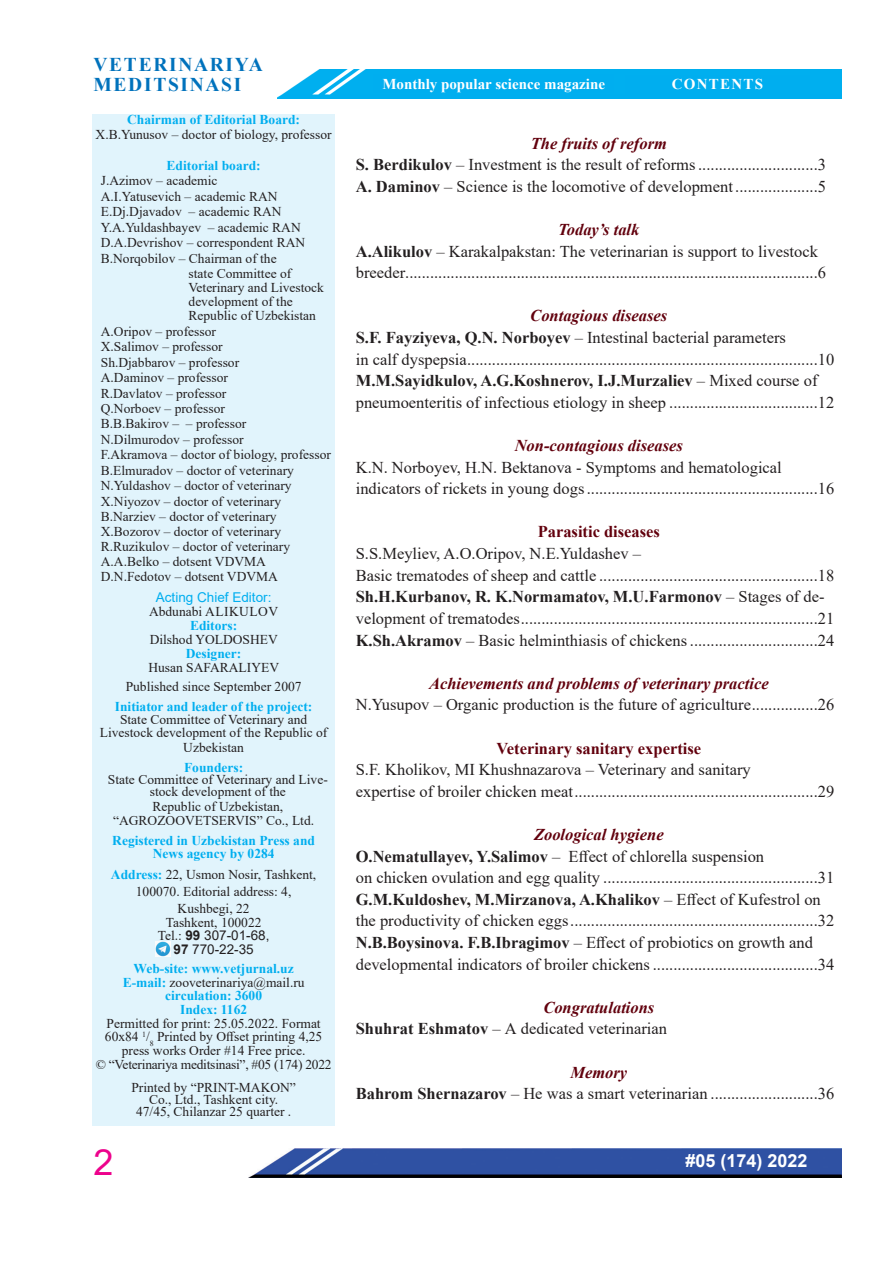
<style>
.page{position:relative;width:893px;height:1263px;background:#fff}
.page>*{position:absolute;margin:0;border:0;box-sizing:border-box;transform-origin:0 0}
.t1{font:36px "Arial";color:#ed028c}
.t2{font:700 19.5px/19.5px "Times New Roman";letter-spacing:.085em;color:#0072bc}
.t3{font:700 18px "Arial";color:#fff}
.t4{font:16.5px/21.6px "Times New Roman";color:#231f20}
.t5{font:italic 700 16.5px "Times New Roman";color:#62000d}
.t6{font:700 16.5px "Times New Roman";color:#62000d}
.t7{font:700 15px "Times New Roman";color:#fff}
.t8{font:700 15px "Times New Roman";letter-spacing:.085em;color:#fff}
.t9{font:13.5px/15.3px "Times New Roman";color:#231f20;text-align:center}
.t10{font:700 13.5px/13.6px "Times New Roman";color:#00aeef;text-align:center}
.t11{font:13.5px/13.6px "Arial";color:#231f20;text-align:center}
.t12{font:13.5px "Arial";color:#00aeef}
.s1{font-weight:700;color:#00aeef}
.s2{font-family:"Times New Roman"}
.s3{font-weight:700}
.s4{font-weight:400;color:#231f20}
.s5{font-weight:700;font-style:italic;color:#62000d}
</style>
<div class="page">
<img style="left:249px;top:1148px;width:593px;height:30px">
<img style="left:277px;top:69px;width:565px;height:29px">
<div style="left:373px;top:75px;width:241px;height:18px;background:#00aeef"></div>
<div style="left:625px;top:75px;width:185px;height:19px;background:#00aeef"></div>
<div style="left:92px;top:114px;width:243px;height:1012px;background:#e1f4fc"></div>
<img style="left:155px;top:942px;width:15px;height:14px">
<p class="t2" style="left:94px;top:54px;width:171px">VETERINARIYA<br>MEDITSINASI</p>
<p class="t10" style="left:127px;top:112px;width:174px">Chairman of Editorial Board:</p>
<p class="t9" style="left:96px;top:126px;width:238px">X.B.Yunusov – doctor of biology, professor</p>
<p class="t10" style="left:167px;top:158px;width:96px">Editorial board:</p>
<p class="t9" style="left:101px;top:173px;width:118px">J.Azimov – academic</p>
<p class="t9" style="left:101px;top:188px;width:178px">A.I.Yatusevich – academic RAN</p>
<p class="t9" style="left:101px;top:204px;width:182px">E.Dj.Djavadov – academic RAN</p>
<p class="t9" style="left:101px;top:219px;width:201px">Y.A.Yuldashbayev – academic RAN</p>
<p class="t9" style="left:101px;top:235px;width:206px">D.A.Devrishov – correspondent RAN</p>
<p class="t9" style="left:101px;top:250px;width:177px">B.Norqobilov – Chairman of the</p>
<p class="t9" style="left:189px;top:265px;width:104px">state Committee of</p>
<p class="t9" style="left:188px;top:280px;width:137px;line-height:14.1px;text-align:left">Veterinary and Livestock development of the<br>Republic of Uzbekistan</p>
<p class="t9" style="left:101px;top:323px;width:232px;text-align:left">A.Oripov – professor<br>X.Salimov – professor<br>Sh.Djabbarov – professor<br>A.Daminov – professor<br>R.Davlatov – professor<br>Q.Norboev – professor<br>B.B.Bakirov – – professor<br>N.Dilmurodov – professor<br>F.Akramova – doctor of biology, professor<br>B.Elmuradov – doctor of veterinary<br>N.Yuldashov – doctor of veterinary<br>X.Niyozov – doctor of veterinary<br>B.Narziev – doctor of veterinary<br>X.Bozorov – doctor of veterinary<br>R.Ruzikulov – doctor of veterinary<br>A.A.Belko – dotsent VDVMA<br>D.N.Fedotov – dotsent VDVMA</p>
<p class="t12" style="left:156px;top:588px;width:117px">Acting Chief Editor:</p>
<p class="t9" style="left:149px;top:603px;width:131px">Abdunabi ALIKULOV</p>
<p class="t10" style="left:190px;top:618px;width:49px">Editors:</p>
<p class="t9" style="left:150px;top:631px;width:130px">Dilshod YOLDOSHEV</p>
<p class="t10" style="left:186px;top:646px;width:57px">Designer:</p>
<p class="t9" style="left:126px;top:658px;width:177px;line-height:18.9px">Husan SAFARALIYEV<br>Published since September 2007</p>
<p class="t10" style="left:115px;top:699px;width:199px">Initiator and leader of the project:</p>
<p class="t9" style="left:100px;top:713px;width:229px;line-height:12.8px">State Committee of Veterinary and<br>Livestock development of the Republic of</p>
<p class="t9" style="left:183px;top:739px;width:62px">Uzbekistan</p>
<p class="t10" style="left:184px;top:760px;width:61px">Founders:</p>
<p class="t9" style="left:108px;top:773px;width:221px;line-height:12.3px">State Committee of Veterinary and Live&shy;stock development of the</p>
<p class="t9" style="left:113px;top:798px;width:203px;line-height:14.5px;text-align:left;text-indent:39px">Republic of Uzbekistan, “AGROZOOVETSERVIS” Co., Ltd.</p>
<p class="t10" style="left:112px;top:833px;width:204px">Registered in Uzbekistan Press and<br>News agency by 0284</p>
<p class="t9" style="left:111px;top:866px;width:207px;line-height:16px"><span class="s1">Address:</span> 22, Usmon Nosir, Tashkent,<br>100070. Editorial address: 4,</p>
<p class="t9" style="left:166px;top:901px;width:97px;line-height:13.6px">Kushbegi, 22<br>Tashkent, 100022</p>
<p class="t11" style="left:158px;top:929px;width:113px"><span class="s2">Tel.:</span> <span class="s3">99</span> 307-01-68,<br><span class="s3">97</span> 770-22-35</p>
<p class="t10" style="left:123px;top:961px;width:183px">Web-site: www.vetjurnal.uz<br>E-mail: <span class="s4">zooveterinariya@mail.ru </span>circulation: 3600<br>Index: 1162</p>
<p class="t9" style="left:96px;top:1016px;width:238px;line-height:13.6px">Permitted for print: 25.05.2022. Format 60x84 <sup>1</sup>/<sub>8</sub> Printed by Offset printing 4,25 press works Order #14 Free price.<br>© “Veterinariya meditsinasi”, #05 (174) 2022</p>
<p class="t9" style="left:131px;top:1081px;width:166px;line-height:12.1px">Printed by “PRINT-MAKON”<br>Co., Ltd., Tashkent city.<br>47/45, Chilanzar 25 quarter .</p>
<p class="t7" style="left:382px;top:73px;width:224px">Monthly popular science magazine</p>
<p class="t8" style="left:672px;top:73px;width:93px">CONTENTS</p>
<p class="t4" style="left:356px;top:132px;width:472px;text-indent:175px"><span class="s5">The fruits of reform<br></span><span class="s3">S. Berdikulov</span> – Investment is the result of reforms .............................3<br><span class="s3">A. Daminov</span> – Science is the locomotive of development ....................5</p>
<p class="t4" style="left:356px;top:218px;width:472px;text-indent:203px"><span class="s5">Today’s talk<br></span><span class="s3">A.Alikulov</span> – Karakalpakstan: The veterinarian is support to livestock breeder ....................................................................................................6</p>
<p class="t4" style="left:356px;top:305px;width:480px;text-indent:175px"><span class="s5">Contagious diseases<br></span><span class="s3">S.F. Fayziyeva, Q.N. Norboyev</span> – Intestinal bacterial parameters<br>in calf dyspepsia .....................................................................................10<br><span class="s3">M.M.Sayidkulov, A.G.Koshnerov, I.J.Murzaliev</span> – Mixed course of pneumoenteritis of infectious etiology in sheep ....................................12</p>
<p class="t5" style="left:515px;top:434px;width:170px">Non-contagious diseases</p>
<p class="t4" style="left:356px;top:456px;width:480px">K.N. Norboyev, H.N. Bektanova - Symptoms and hematological indicators of rickets in young dogs ........................................................16</p>
<p class="t6" style="left:538px;top:520px;width:124px">Parasitic diseases</p>
<p class="t4" style="left:356px;top:542px;width:480px">S.S.Meyliev, A.O.Oripov, N.E.Yuldashev –<br>Basic trematodes of sheep and cattle .....................................................18<br><span class="s3">Sh.H.Kurbanov, R. K.Normamatov, M.U.Farmonov</span> – Stages of de&shy;velopment of trematodes ........................................................................21<br><span class="s3">K.Sh.Akramov</span> – Basic helminthiasis of chickens ...............................24</p>
<p class="t5" style="left:429px;top:672px;width:341px">Achievements and problems of veterinary practice</p>
<p class="t4" style="left:356px;top:693px;width:480px">N.Yusupov – Organic production is the future of agriculture ................26</p>
<p class="t6" style="left:496px;top:736px;width:206px">Veterinary sanitary expertise</p>
<p class="t4" style="left:356px;top:758px;width:480px">S.F. Kholikov, MI Khushnazarova – Veterinary and sanitary<br>expertise of broiler chicken meat ...........................................................29</p>
<p class="t4" style="left:356px;top:823px;width:480px;text-indent:178px"><span class="s5">Zoological hygiene<br></span><span class="s3">O.Nematullayev, Y.Salimov</span> – Effect of chlorella suspension<br>on chicken ovulation and egg quality ....................................................31<br><span class="s3">G.M.Kuldoshev, M.Mirzanova, A.Khalikov</span> – Effect of Kufestrol on the productivity of chicken eggs ............................................................32<br><span class="s3">N.B.Boysinova. F.B.Ibragimov</span> – Effect of probiotics on growth and developmental indicators of broiler chickens ........................................34</p>
<p class="t4" style="left:356px;top:996px;width:313px;text-indent:188px"><span class="s5">Congratulations<br></span><span class="s3">Shuhrat Eshmatov</span> – А dedicated veterinarian</p>
<p class="t4" style="left:356px;top:1061px;width:480px;text-align:center"><span class="s5">Memory<br></span><span class="s3">Bahrom Shernazarov</span> – He was a smart veterinarian ..........................36</p>
<h1 class="t1" style="left:94px;top:1137px;width:22px">2</h1>
<p class="t3" style="left:685px;top:1148px;width:124px">#05 (174) 2022</p>
</div>
